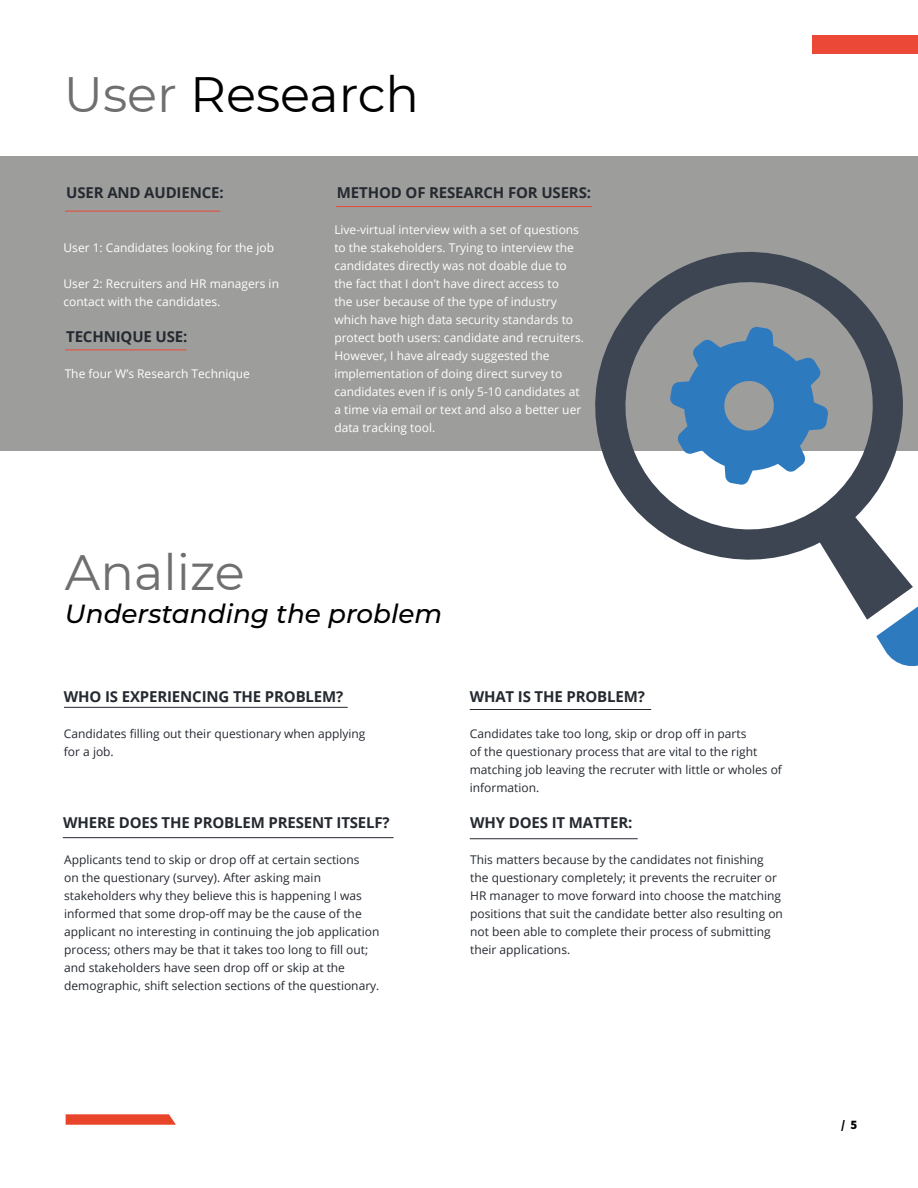
<style>
.page{position:relative;width:918px;height:1188px;background:#fff}
.page>*{position:absolute;margin:0;border:0;box-sizing:border-box;transform-origin:0 0}
.t1{font:49.65px "Montserrat";color:#000}
.t2{font:49.65px "Montserrat";color:#706f6f}
.t3{font:italic 500 26.25px "Montserrat";color:#000}
.t4{font:700 15px "Open Sans";letter-spacing:-.01em;color:#252a31}
.t5{font:900 12.75px "Source Sans Pro";color:#000}
.t6{font:12px/18px "Open Sans";color:#252a31}
.t7{font:12px/18px "Open Sans";color:#fff}
.s1{color:#706f6f}
</style>
<div class="page">
<div style="left:0;top:156px;width:918px;height:295px;background:#9d9d9c"></div>
<hr style="left:65px;top:211px;width:155px;height:1px;background:#eb4837">
<hr style="left:65px;top:350px;width:122px;height:1px;background:#eb4837">
<hr style="left:336px;top:206px;width:256px;height:1px;background:#eb4837">
<svg style="left:595px;top:251px;width:318px;height:369px"></svg>
<svg style="left:876px;top:601px;width:42px;height:65px"></svg>
<hr style="left:64px;top:707px;width:284px;height:1px;background:#252a31">
<hr style="left:470px;top:709px;width:181px;height:1px;background:#252a31">
<hr style="left:63px;top:837px;width:331px;height:1px;background:#252a31">
<hr style="left:470px;top:838px;width:168px;height:1px;background:#252a31">
<svg style="left:66px;top:1114px;width:110px;height:11px"></svg>
<div style="left:812px;top:36px;width:106px;height:18px;background:#eb4837"></div>
<h1 class="t1" style="left:64px;top:60px;width:357px"><span class="s1">User</span> Research</h1>
<p class="t4" style="left:66px;top:182px;width:159px">USER AND AUDIENCE:</p>
<p class="t7" style="left:64px;top:238px;width:212px">User 1: Candidates looking for the job</p>
<p class="t7" style="left:64px;top:274px;width:217px">User 2: Recruiters and HR managers in contact with the candidates.</p>
<p class="t4" style="left:66px;top:326px;width:123px">TECHNIQUE USE:</p>
<p class="t7" style="left:65px;top:364px;width:187px">The four W’s Research Technique</p>
<p class="t4" style="left:337px;top:182px;width:256px">METHOD OF RESEARCH FOR USERS:</p>
<p class="t7" style="left:334px;top:220px;width:251px">Live-virtual interview with a set of questions to the stakeholders. Trying to interview the candidates directly was not doable due to the fact that I don’t have direct access to<br>the user because of the type of industry which have high data security standards to protect both users: candidate and recruiters.<br>However, I have already suggested the implementation of doing direct survey to candidates even if is only 5-10 candidates at a time via email or text and also a better uer data tracking tool.</p>
<h1 class="t2" style="left:65px;top:538px;width:181px">Analize</h1>
<h2 class="t3" style="left:65px;top:596px;width:379px">Understanding the problem</h2>
<p class="t4" style="left:64px;top:686px;width:281px">WHO IS EXPERIENCING THE PROBLEM?</p>
<p class="t4" style="left:470px;top:686px;width:177px">WHAT IS THE PROBLEM?</p>
<p class="t6" style="left:64px;top:724px;width:303px">Candidates filling out their questionary when applying for a job.</p>
<p class="t6" style="left:470px;top:724px;width:314px">Candidates take too long, skip or drop off in parts<br>of the questionary process that are vital to the right matching job leaving the recruter with little or wholes of information.</p>
<p class="t4" style="left:63px;top:812px;width:328px">WHERE DOES THE PROBLEM PRESENT ITSELF?</p>
<p class="t4" style="left:470px;top:812px;width:164px">WHY DOES IT MATTER:</p>
<p class="t6" style="left:64px;top:850px;width:317px">Applicants tend to skip or drop off at certain sections<br>on the questionary (survey). After asking main stakeholders why they believe this is happening I was informed that some drop-off may be the cause of the applicant no interesting in continuing the job application process; others may be that it takes too long to fill out; and stakeholders have seen drop off or skip at the demographic, shift selection sections of the questionary.</p>
<p class="t6" style="left:470px;top:850px;width:314px">This matters because by the candidates not finishing the questionary completely; it prevents the recruiter or HR manager to move forward into choose the matching positions that suit the candidate better also resulting on not been able to complete their process of submitting their applications.</p>
<p class="t5" style="left:841px;top:1116px;width:18px">/ 5</p>
</div>
